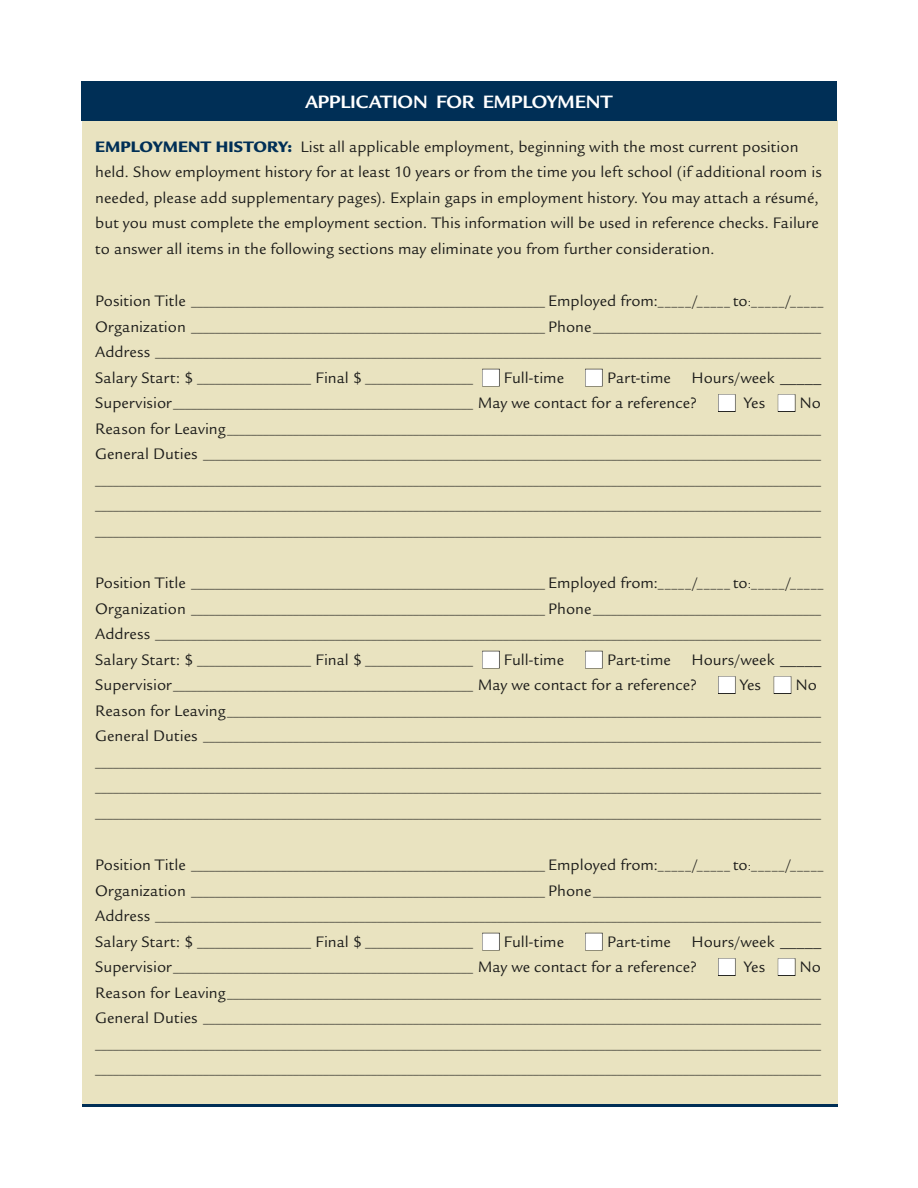
<style>
.page{position:relative;width:918px;height:1188px;background:#fff}
.page>*{position:absolute;margin:0;border:0;box-sizing:border-box;transform-origin:0 0}
.t1{font:700 19.5px "Legacy Sans Std";letter-spacing:-.005em;color:#fff}
.t2{font:16.5px/25.5px "Legacy Sans Std";letter-spacing:.005em;color:#1c1c1a}
.t3{font:12px/25.5px "Legacy Sans Std";color:#1c1c1a}
.s1{font-weight:900;color:#002f56}
.s2{font-size:16.5px}
.s3{font-size:12px}
.s4{color:#fff}
</style>
<div class="page">
<div style="left:82px;top:120px;width:756px;height:987px;background:#e9e3c0"></div>
<div style="left:482px;top:369px;width:18px;height:17px;border:1px solid #1c1c1a"></div>
<div style="left:585px;top:369px;width:18px;height:17px;border:1px solid #1c1c1a"></div>
<div style="left:718px;top:394px;width:18px;height:18px;border:1px solid #1c1c1a"></div>
<div style="left:778px;top:394px;width:17px;height:18px;border:1px solid #1c1c1a"></div>
<div style="left:482px;top:651px;width:18px;height:17px;border:1px solid #1c1c1a"></div>
<div style="left:585px;top:651px;width:18px;height:17px;border:1px solid #1c1c1a"></div>
<div style="left:718px;top:676px;width:18px;height:18px;border:1px solid #1c1c1a"></div>
<div style="left:774px;top:676px;width:17px;height:18px;border:1px solid #1c1c1a"></div>
<div style="left:482px;top:933px;width:18px;height:17px;border:1px solid #1c1c1a"></div>
<div style="left:585px;top:933px;width:18px;height:17px;border:1px solid #1c1c1a"></div>
<div style="left:718px;top:958px;width:18px;height:18px;border:1px solid #1c1c1a"></div>
<div style="left:778px;top:958px;width:17px;height:18px;border:1px solid #1c1c1a"></div>
<div style="left:81px;top:81px;width:755px;height:40px;background:#002f56"></div>
<hr style="left:82px;top:1105px;width:756px;height:2px;background:#002f56">
<h1 class="t1" style="left:305px;top:90px;width:309px">APPLICATION FOR EMPLOYMENT</h1>
<p class="t2" style="left:95px;top:134px;width:728px"><span class="s1">EMPLOYMENT HISTORY:</span> List all applicable employment, beginning with the most current position held. Show employment history for at least 10 years or from the time you left school (if additional room is needed, please add supplementary pages). Explain gaps in employment history. You may attach a résumé, but you must complete the employment section. This information will be used in reference checks. Failure to answer all items in the following sections may eliminate you from further consideration.</p>
<p class="t3" style="left:95px;top:290px;width:730px"><span class="s2">Position Title</span> ___________________________________________________________ <span class="s2">Employed from:</span>_____<span class="s2">/</span>_____ <span class="s2">to</span>:_____<span class="s2">/</span>_____<br><span class="s2">Organization</span> ___________________________________________________________ <span class="s2">Phone</span> ______________________________________<br><span class="s2">Address</span> _______________________________________________________________________________________________________________</p>
<h2 class="t2" style="left:95px;top:365px;width:577px">Salary Start: $ <span class="s3">___________________</span> Final $ <span class="s3">__________________</span> <span class="s4">■</span> Full-time <span class="s4">■</span> Part-time</h2>
<h2 class="t2" style="left:692px;top:365px;width:131px">Hours/week _____</h2>
<p class="t3" style="left:95px;top:392px;width:728px;text-align:justify"><span class="s2">Supervisior</span>__________________________________________________ <span class="s2">May we contact for a reference?</span> <span class="s4">■</span> <span class="s2">Yes</span> <span class="s4">■</span> <span class="s2">No Reason for Leaving</span> ___________________________________________________________________________________________________ <span class="s2">General Duties</span> _______________________________________________________________________________________________________ _________________________________________________________________________________________________________________________ _________________________________________________________________________________________________________________________ _________________________________________________________________________________________________________________________</p>
<p class="t3" style="left:95px;top:572px;width:730px"><span class="s2">Position Title</span> ___________________________________________________________ <span class="s2">Employed from:</span>_____<span class="s2">/</span>_____ <span class="s2">to</span>:_____<span class="s2">/</span>_____<br><span class="s2">Organization</span> ___________________________________________________________ <span class="s2">Phone</span> ______________________________________<br><span class="s2">Address</span> _______________________________________________________________________________________________________________</p>
<h2 class="t2" style="left:95px;top:647px;width:577px">Salary Start: $ <span class="s3">___________________</span> Final $ <span class="s3">__________________</span> <span class="s4">■</span> Full-time <span class="s4">■</span> Part-time</h2>
<h2 class="t2" style="left:692px;top:647px;width:131px">Hours/week _____</h2>
<p class="t3" style="left:95px;top:674px;width:728px"><span class="s2">Supervisior</span>__________________________________________________ <span class="s2">May we contact for a reference?</span> <span class="s4">■</span> <span class="s2">Yes</span> <span class="s4">■</span> <span class="s2">No Reason for Leaving</span> ___________________________________________________________________________________________________ <span class="s2">General Duties</span> _______________________________________________________________________________________________________ _________________________________________________________________________________________________________________________ _________________________________________________________________________________________________________________________ _________________________________________________________________________________________________________________________</p>
<p class="t3" style="left:95px;top:854px;width:730px"><span class="s2">Position Title</span> ___________________________________________________________ <span class="s2">Employed from:</span>_____<span class="s2">/</span>_____ <span class="s2">to</span>:_____<span class="s2">/</span>_____<br><span class="s2">Organization</span> ___________________________________________________________ <span class="s2">Phone</span> ______________________________________<br><span class="s2">Address</span> _______________________________________________________________________________________________________________</p>
<h2 class="t2" style="left:95px;top:929px;width:577px">Salary Start: $ <span class="s3">___________________</span> Final $ <span class="s3">__________________</span> <span class="s4">■</span> Full-time <span class="s4">■</span> Part-time</h2>
<h2 class="t2" style="left:692px;top:929px;width:131px">Hours/week _____</h2>
<p class="t3" style="left:95px;top:956px;width:728px;text-align:justify"><span class="s2">Supervisior</span>__________________________________________________ <span class="s2">May we contact for a reference?</span> <span class="s4">■</span> <span class="s2">Yes</span> <span class="s4">■</span> <span class="s2">No Reason for Leaving</span> ___________________________________________________________________________________________________ <span class="s2">General Duties</span> _______________________________________________________________________________________________________ _________________________________________________________________________________________________________________________ _________________________________________________________________________________________________________________________</p>
</div>
